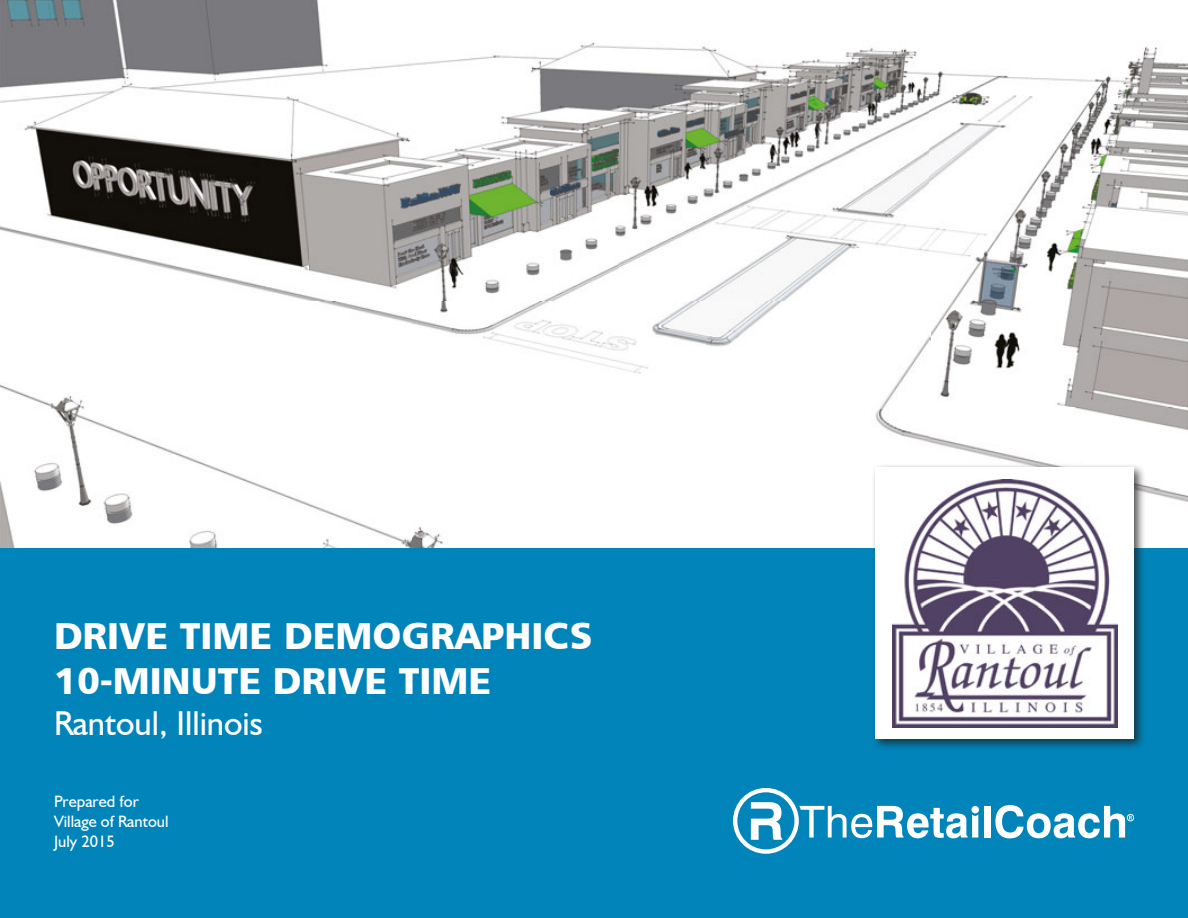
<style>
.page{position:relative;width:1188px;height:918px;background:#fff}
.page>*{position:absolute;margin:0;border:0;box-sizing:border-box;transform-origin:0 0}
.WhiteCoverTitle{font:37.5px "Humanist 777 BT Black B";color:#fff}
.WhiteCoverTitle-2{font:34.5px "Humanist 521 BT";color:#fff}
.WhiteCoverSubTitle{font:16.5px "Humanist 521 BT";color:#fff}
</style>
<div class="page">
<img style="left:0;top:0;width:1188px;height:549px">
<div style="left:0;top:549px;width:1188px;height:369px;background:#0084ba"></div>
<div style="left:984px;top:806px;width:7px;height:32px;background:#fff"></div>
<svg style="left:733px;top:788px;width:246px;height:66px"></svg>
<svg style="left:995px;top:805px;width:137px;height:33px"></svg>
<div style="left:1127px;top:814px;width:7px;height:7px;border:1px solid #fff;border-radius:50%"></div>
<div style="left:871px;top:463px;width:275px;height:288px;background:#1d1d1b;opacity:.75"></div>
<div style="left:876px;top:468px;width:258px;height:271px;background:#fff"></div>
<img style="left:893px;top:479px;width:224px;height:249px">
<p class="WhiteCoverTitle" style="left:54px;top:611px;width:540px">DRIVE TIME DEMOGRAPHICS</p>
<p class="WhiteCoverTitle" style="left:54px;top:656px;width:439px">10-MINUTE DRIVE TIME</p>
<p class="WhiteCoverTitle-2" style="left:54px;top:702px;width:210px">Rantoul, Illinois</p>
<p class="WhiteCoverSubTitle" style="left:54px;top:792px;width:86px">Prepared for</p>
<p class="WhiteCoverSubTitle" style="left:54px;top:811px;width:116px">Village of Rantoul</p>
<p class="WhiteCoverSubTitle" style="left:54px;top:831px;width:62px">July 2015</p>
</div>
